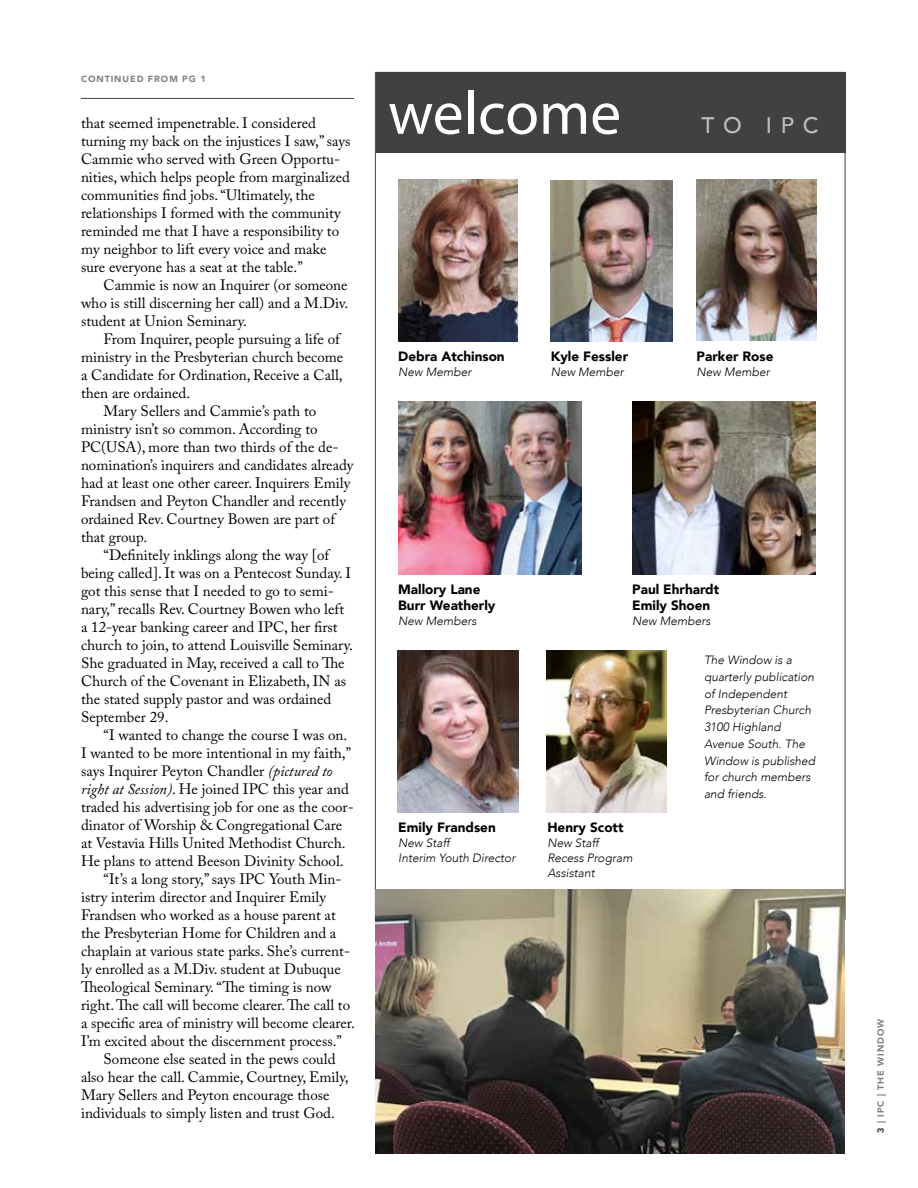
<style>
.page{position:relative;width:918px;height:1188px;background:#fff}
.page>*{position:absolute;margin:0;border:0;box-sizing:border-box;transform-origin:0 0}
.t1{font:61.5px "Myriad Pro";color:#fff}
.t2{font:500 22.5px "Avenir";color:#bcbec0}
.t3{font:15px/18px "Adobe Caslon Pro";color:#000}
.t4{font:900 13.5px/16.2px "Avenir";color:#000}
.t5{font:italic 300 12px/16.8px "Avenir";color:#000}
.t6{font:900 9px "Avenir";letter-spacing:.1em;color:#808285}
.s1{font-style:italic}
.s2{color:#414042}
</style>
<div class="page">
<div style="left:376px;top:72px;width:470px;height:81px;background:#414042"></div>
<hr style="left:81px;top:98px;width:273px;height:1px;background:#414042">
<img style="left:398px;top:179px;width:119px;height:163px">
<img style="left:551px;top:180px;width:122px;height:162px">
<img style="left:398px;top:401px;width:184px;height:173px">
<img style="left:697px;top:180px;width:120px;height:160px">
<img style="left:632px;top:401px;width:184px;height:173px">
<img style="left:397px;top:650px;width:121px;height:162px">
<img style="left:546px;top:650px;width:121px;height:162px">
<img style="left:376px;top:890px;width:469px;height:264px">
<p class="t6" style="left:81px;top:71px;width:126px">CONTINUED FROM PG 1</p>
<p class="t3" style="left:81px;top:114px;width:271px">that seemed impenetrable. I considered turning my back on the injustices I saw,” says Cammie who served with Green Opportu&shy;nities, which helps people from marginalized communities find jobs. “Ultimately, the relationships I formed with the community reminded me that I have a responsibility to my neighbor to lift every voice and make sure everyone has a seat at the table.”</p>
<p class="t3" style="left:81px;top:276px;width:269px;text-align:justify;text-indent:22px">Cammie is now an Inquirer (or someone who is still discerning her call) and a M.Div. student at Union Seminary.</p>
<p class="t3" style="left:104px;top:330px;width:238px">From Inquirer, people pursuing a life of</p>
<p class="t3" style="left:81px;top:348px;width:264px">ministry in the Presbyterian church become</p>
<p class="t3" style="left:81px;top:366px;width:263px">a Candidate for Ordination, Receive a Call,</p>
<p class="t3" style="left:81px;top:384px;width:111px">then are ordained.</p>
<p class="t3" style="left:104px;top:402px;width:214px">Mary Sellers and Cammie’s path to</p>
<p class="t3" style="left:81px;top:420px;width:238px">ministry isn’t so common. According to</p>
<p class="t3" style="left:81px;top:438px;width:259px">PC(USA), more than two thirds of the de-</p>
<p class="t3" style="left:81px;top:456px;width:274px">nomination’s inquirers and candidates already</p>
<p class="t3" style="left:81px;top:474px;width:271px">had at least one other career. Inquirers Emily</p>
<p class="t3" style="left:81px;top:492px;width:267px">Frandsen and Peyton Chandler and recently</p>
<p class="t3" style="left:81px;top:510px;width:256px">ordained Rev. Courtney Bowen are part of</p>
<p class="t3" style="left:81px;top:528px;width:68px">that group.</p>
<p class="t3" style="left:104px;top:546px;width:227px">“Definitely inklings along the way [of</p>
<p class="t3" style="left:81px;top:564px;width:272px">being called]. It was on a Pentecost Sunday. I</p>
<p class="t3" style="left:81px;top:582px;width:254px">got this sense that I needed to go to semi-</p>
<p class="t3" style="left:81px;top:600px;width:265px">nary,” recalls Rev. Courtney Bowen who left</p>
<p class="t3" style="left:81px;top:618px;width:258px">a 12-year banking career and IPC, her first</p>
<p class="t3" style="left:81px;top:636px;width:274px">church to join, to attend Louisville Seminary.</p>
<p class="t3" style="left:81px;top:654px;width:265px">She graduated in May, received a call to The</p>
<p class="t3" style="left:81px;top:672px;width:267px">Church of the Covenant in Elizabeth, IN as</p>
<p class="t3" style="left:81px;top:690px;width:252px">the stated supply pastor and was ordained</p>
<p class="t3" style="left:81px;top:708px;width:89px">September 29.</p>
<p class="t3" style="left:104px;top:726px;width:245px">“I wanted to change the course I was on.</p>
<p class="t3" style="left:81px;top:744px;width:272px">I wanted to be more intentional in my faith,”</p>
<p class="t3" style="left:81px;top:762px;width:253px">says Inquirer Peyton Chandler <span class="s1">(pictured to</span></p>
<p class="t3" style="left:81px;top:780px;width:270px"><span class="s1">right at Session)</span>. He joined IPC this year and</p>
<p class="t3" style="left:81px;top:798px;width:274px">traded his advertising job for one as the coor-</p>
<p class="t3" style="left:81px;top:816px;width:263px">dinator of Worship &amp; Congregational Care</p>
<p class="t3" style="left:81px;top:834px;width:266px">at Vestavia Hills United Methodist Church.</p>
<p class="t3" style="left:81px;top:852px;width:264px">He plans to attend Beeson Divinity School.</p>
<p class="t3" style="left:104px;top:870px;width:240px">“It’s a long story,” says IPC Youth Min-</p>
<p class="t3" style="left:81px;top:888px;width:247px">istry interim director and Inquirer Emily</p>
<p class="t3" style="left:81px;top:906px;width:256px">Frandsen who worked as a house parent at</p>
<p class="t3" style="left:81px;top:924px;width:257px">the Presbyterian Home for Children and a</p>
<p class="t3" style="left:81px;top:942px;width:271px">chaplain at various state parks. She’s current-</p>
<p class="t3" style="left:81px;top:960px;width:261px">ly enrolled as a M.Div. student at Dubuque</p>
<p class="t3" style="left:81px;top:978px;width:252px">Theological Seminary. “The timing is now</p>
<p class="t3" style="left:81px;top:996px;width:271px">right. The call will become clearer. The call to</p>
<p class="t3" style="left:81px;top:1014px;width:275px">a specific area of ministry will become clearer.</p>
<p class="t3" style="left:81px;top:1032px;width:263px">I’m excited about the discernment process.”</p>
<p class="t3" style="left:104px;top:1050px;width:234px">Someone else seated in the pews could</p>
<p class="t3" style="left:81px;top:1068px;width:269px">also hear the call. Cammie, Courtney, Emily,</p>
<p class="t3" style="left:81px;top:1086px;width:250px">Mary Sellers and Peyton encourage those</p>
<p class="t3" style="left:81px;top:1104px;width:255px">individuals to simply listen and trust God.</p>
<h1 class="t1" style="left:388px;top:75px;width:235px">welcome</h1>
<h2 class="t2" style="left:702px;top:105px;width:119px">TO IPC</h2>
<p class="t4" style="left:398px;top:348px;width:108px">Debra Atchinson</p>
<p class="t5" style="left:398px;top:363px;width:75px">New Member</p>
<p class="t4" style="left:551px;top:348px;width:79px">Kyle Fessler</p>
<p class="t5" style="left:551px;top:364px;width:75px">New Member</p>
<p class="t4" style="left:697px;top:348px;width:78px">Parker Rose</p>
<p class="t5" style="left:697px;top:364px;width:75px">New Member</p>
<p class="t4" style="left:398px;top:581px;width:99px">Mallory Lane<br>Burr Weatherly</p>
<p class="t5" style="left:398px;top:613px;width:80px">New Members</p>
<p class="t4" style="left:398px;top:819px;width:99px">Emily Frandsen</p>
<p class="t5" style="left:398px;top:835px;width:119px;line-height:15px">New Staff<br>Interim Youth Director</p>
<p class="t4" style="left:632px;top:581px;width:89px">Paul Ehrhardt<br>Emily Shoen</p>
<p class="t5" style="left:632px;top:613px;width:80px">New Members</p>
<p class="t4" style="left:547px;top:819px;width:78px">Henry Scott</p>
<p class="t5" style="left:547px;top:835px;width:87px;line-height:15px">New Staff<br>Recess Program<br>Assistant</p>
<p class="t5" style="left:704px;top:652px;width:113px">The Window is a quarterly publication of Independent<br>Presbyterian Church<br>3100 Highland<br>Avenue South. The<br>Window is published for church members and friends.</p>
<p class="t6" style="left:873px;top:1133px;width:116px;rotate:-90deg"><span class="s2">3</span> | IPC | THE WINDOW</p>
</div>
